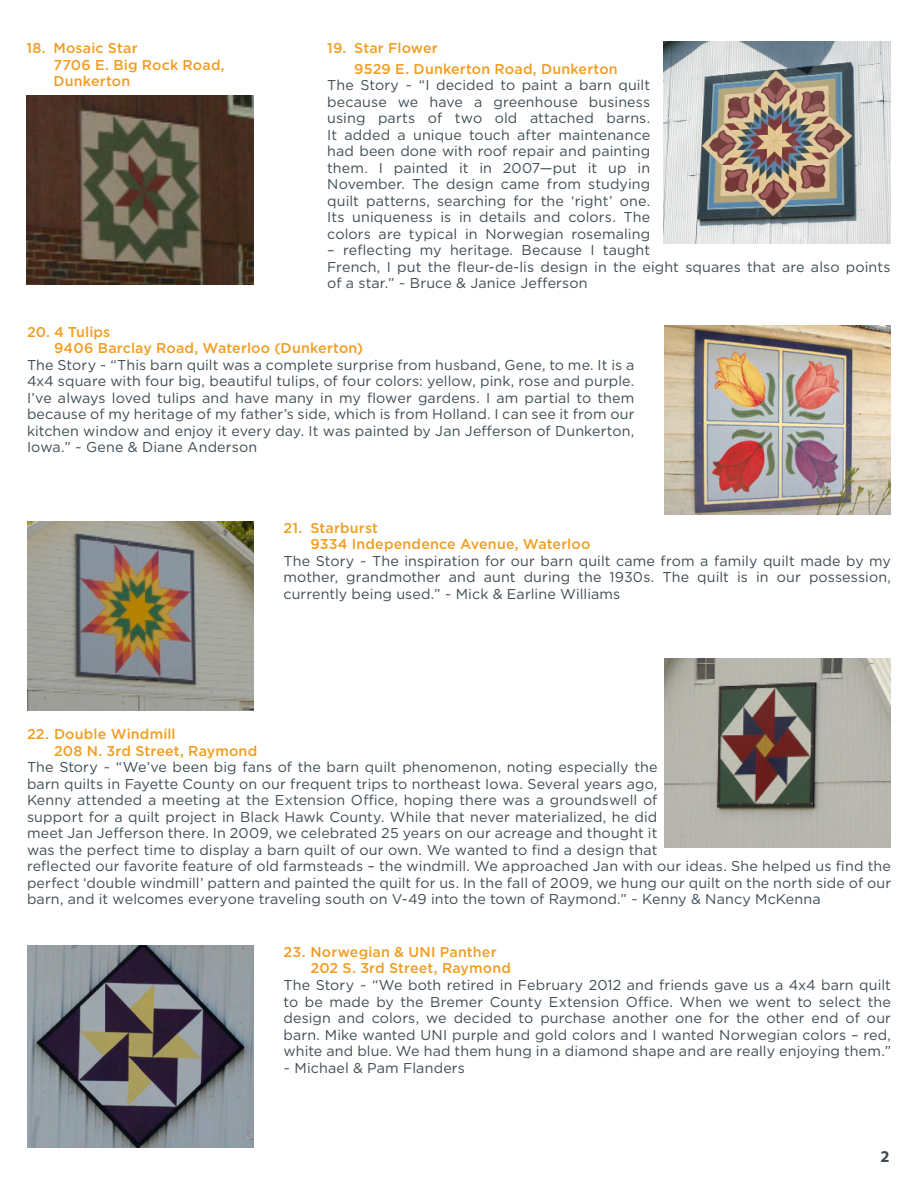
<style>
.page{position:relative;width:918px;height:1188px;background:#fff}
.page>*{position:absolute;margin:0;border:0;box-sizing:border-box;transform-origin:0 0}
.t1{font:700 16.5px "Myriad Pro";color:#3f4c54}
.all_text_eastern{font:14.25px/16.5px "Gotham";letter-spacing:.01em;color:#3f4c54;text-align:justify}
.names_eastern{font:500 14.25px/16.5px "Gotham";letter-spacing:.01em;color:#f29d22}
</style>
<div class="page">
<img style="left:664px;top:326px;width:227px;height:188px">
<img style="left:27px;top:946px;width:227px;height:201px">
<img style="left:664px;top:659px;width:227px;height:189px">
<img style="left:27px;top:522px;width:227px;height:189px">
<img style="left:664px;top:41px;width:227px;height:202px">
<img style="left:27px;top:96px;width:226px;height:189px">
<p class="names_eastern" style="left:27px;top:40px;width:113px">18. Mosaic Star</p>
<p class="names_eastern" style="left:54px;top:56px;width:173px">7706 E. Big Rock Road,<br>Dunkerton</p>
<p class="names_eastern" style="left:327px;top:39px;width:112px">19. Star Flower</p>
<p class="names_eastern" style="left:354px;top:60px;width:265px">9529 E. Dunkerton Road, Dunkerton</p>
<p class="all_text_eastern" style="left:327px;top:77px;width:324px">The Story ~ “I decided to paint a barn quilt because we have a greenhouse business using parts of two old attached barns.<br>It added a unique touch after maintenance had been done with roof repair and painting them. I painted it in 2007—put it up in November. The design came from studying quilt patterns, searching for the ‘right’ one.<br>Its uniqueness is in details and colors. The colors are typical in Norwegian rosemaling</p>
<p class="all_text_eastern" style="left:327px;top:242px;width:565px;text-align:left">– reflecting my heritage. Because I taught<br>French, I put the fleur-de-lis design in the eight squares that are also points of a star.” ~ Bruce &amp; Janice Jefferson</p>
<p class="names_eastern" style="left:27px;top:323px;width:85px">20. 4 Tulips</p>
<p class="names_eastern" style="left:54px;top:340px;width:311px">9406 Barclay Road, Waterloo (Dunkerton)</p>
<p class="all_text_eastern" style="left:27px;top:356px;width:609px">The Story ~ “This barn quilt was a complete surprise from husband, Gene, to me. It is a 4x4 square with four big, beautiful tulips, of four colors: yellow, pink, rose and purple.<br>I’ve always loved tulips and have many in my flower gardens. I am partial to them because of my heritage of my father’s side, which is from Holland. I can see it from our kitchen window and enjoy it every day. It was painted by Jan Jefferson of Dunkerton, Iowa.” ~ Gene &amp; Diane Anderson</p>
<p class="names_eastern" style="left:284px;top:519px;width:96px">21. Starburst</p>
<p class="names_eastern" style="left:311px;top:536px;width:281px">9334 Independence Avenue, Waterloo</p>
<p class="all_text_eastern" style="left:284px;top:552px;width:609px">The Story ~ The inspiration for our barn quilt came from a family quilt made by my mother, grandmother and aunt during the 1930s. The quilt is in our possession, currently being used.” ~ Mick &amp; Earline Williams</p>
<p class="names_eastern" style="left:27px;top:726px;width:150px">22. Double Windmill</p>
<p class="names_eastern" style="left:54px;top:742px;width:205px">208 N. 3rd Street, Raymond</p>
<p class="all_text_eastern" style="left:27px;top:759px;width:866px;text-align:left">The Story ~ “We’ve been big fans of the barn quilt phenomenon, noting especially the<br>barn quilts in Fayette County on our frequent trips to northeast Iowa. Several years ago,<br>Kenny attended a meeting at the Extension Office, hoping there was a groundswell of<br>support for a quilt project in Black Hawk County. While that never materialized, he did<br>meet Jan Jefferson there. In 2009, we celebrated 25 years on our acreage and thought it<br>was the perfect time to display a barn quilt of our own. We wanted to find a design that<br>reflected our favorite feature of old farmsteads – the windmill. We approached Jan with our ideas. She helped us find the perfect ‘double windmill’ pattern and painted the quilt for us. In the fall of 2009, we hung our quilt on the north side of our barn, and it welcomes everyone traveling south on V-49 into the town of Raymond.” ~ Kenny &amp; Nancy McKenna</p>
<p class="names_eastern" style="left:284px;top:944px;width:215px">23. Norwegian &amp; UNI Panther</p>
<p class="names_eastern" style="left:311px;top:960px;width:202px">202 S. 3rd Street, Raymond</p>
<p class="all_text_eastern" style="left:284px;top:976px;width:609px">The Story ~ “We both retired in February 2012 and friends gave us a 4x4 barn quilt to be made by the Bremer County Extension Office. When we went to select the design and colors, we decided to purchase another one for the other end of our barn. Mike wanted UNI purple and gold colors and I wanted Norwegian colors – red, white and blue. We had them hung in a diamond shape and are really enjoying them.” ~ Michael &amp; Pam Flanders</p>
<p class="t1" style="left:880px;top:1146px;width:11px">2</p>
</div>
